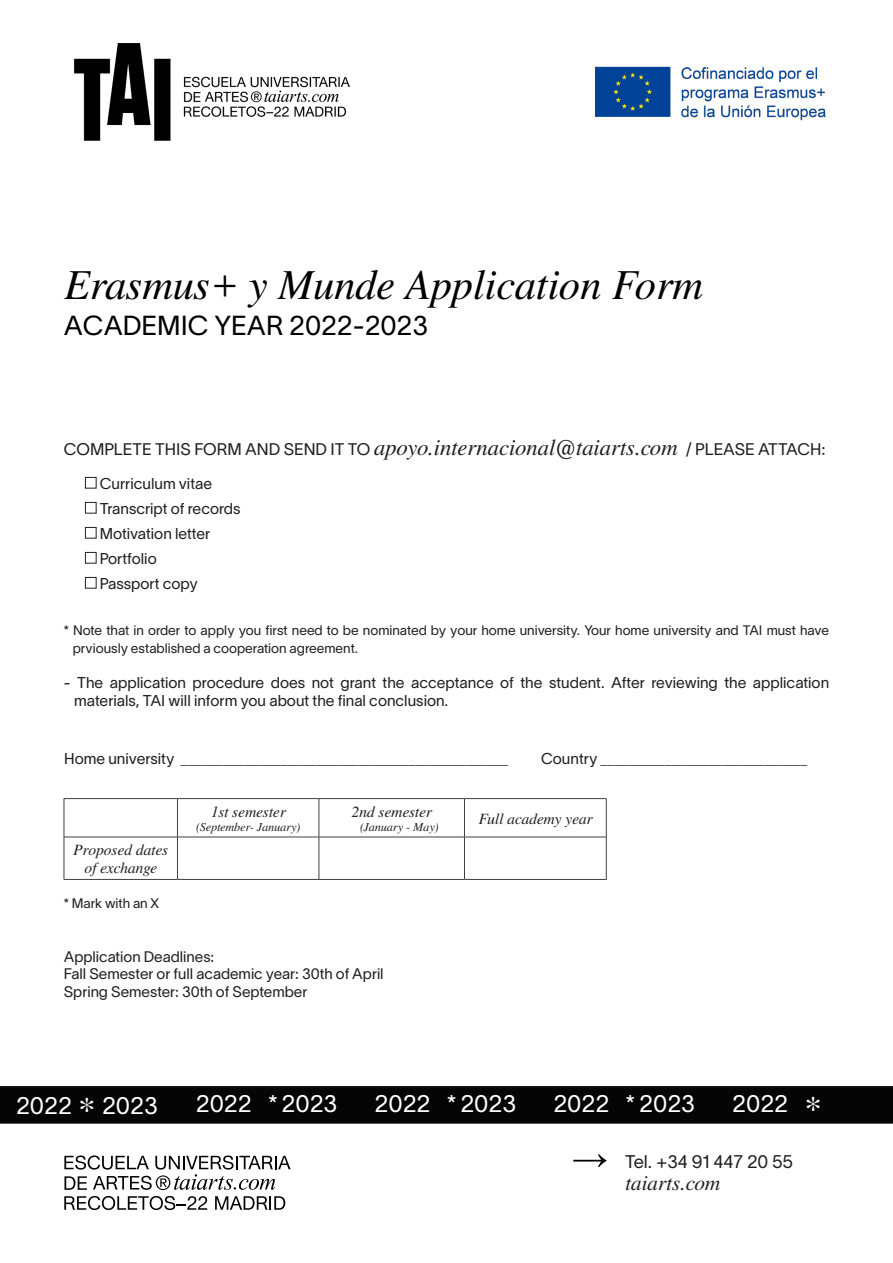
<style>
.page{position:relative;width:893px;height:1263px;background:#fff}
.page>*{position:absolute;margin:0;border:0;box-sizing:border-box;transform-origin:0 0}
.TAI_TÍTULO{font:italic 42px "Times Newer Roman";color:#000}
.TAI_TÍTULO-2{font:27px "Lausanne 300";color:#000}
.t1{font:23.7px "Lausanne 300";color:#fff}
.t2{font:italic 21px "Times Newer Roman";color:#231f20}
.t3{font:18px "Lausanne 300";color:#231f20}
.TAI_TEXTO_SEGUIDO{font:16.5px "Lausanne 300";color:#231f20}
.TAI_TEXTO_SEGUIDO-2{font:15.3px/17.7px "Lausanne 300";color:#231f20}
.TAI_LISTA_ASTERISCO{font:15.3px "Lausanne 300";color:#231f20}
.t4{font:italic 15.3px "Times Newer Roman";color:#231f20}
.TAI_TEXTO_SEGUIDO-3{font:15px "Lausanne 300";color:#231f20}
.t5{font:14.25px "Myriad Pro";color:#231f20}
.TAI_TEXTO_SEGUIDO-4{font:13.5px/17.2px "Lausanne 300";color:#231f20}
.t6{font:italic 12px "Times Newer Roman";color:#231f20}
.s1{font-family:"Times Newer Roman";font-style:italic;font-size:22.5px}
.s2{font-family:"Lausanne 300";font-size:15.3px}
.s3{font-family:"Times Newer Roman";font-style:italic;font-size:34.5px}
</style>
<div class="page">
<div style="left:0;top:1086px;width:893px;height:37px;background:#050505"></div>
<svg style="left:573px;top:1154px;width:33px;height:13px"></svg>
<svg style="left:64px;top:1155px;width:227px;height:35px"></svg>
<svg style="left:64px;top:1196px;width:143px;height:14px"></svg>
<svg style="left:215px;top:1196px;width:70px;height:14px"></svg>
<img style="left:74px;top:43px;width:276px;height:98px">
<img style="left:595px;top:66px;width:231px;height:55px">
<div style="left:85px;top:477px;width:12px;height:11px;border:1px solid #231f20"></div>
<div style="left:85px;top:502px;width:12px;height:11px;border:1px solid #231f20"></div>
<div style="left:85px;top:527px;width:12px;height:11px;border:1px solid #231f20"></div>
<div style="left:85px;top:552px;width:12px;height:11px;border:1px solid #231f20"></div>
<div style="left:85px;top:577px;width:12px;height:11px;border:1px solid #231f20"></div>
<hr style="left:64px;top:798px;width:113px;height:1px;background:#404040">
<hr style="left:64px;top:799px;width:1px;height:38px;background:#404040">
<hr style="left:64px;top:837px;width:113px;height:1px;background:#404040">
<hr style="left:64px;top:837px;width:1px;height:42px;background:#404040">
<hr style="left:177px;top:837px;width:1px;height:42px;background:#404040">
<hr style="left:319px;top:837px;width:1px;height:42px;background:#404040">
<hr style="left:464px;top:837px;width:1px;height:42px;background:#404040">
<hr style="left:606px;top:837px;width:1px;height:42px;background:#404040">
<hr style="left:64px;top:879px;width:113px;height:1px;background:#404040">
<hr style="left:177px;top:879px;width:142px;height:1px;background:#404040">
<hr style="left:319px;top:879px;width:145px;height:1px;background:#404040">
<hr style="left:464px;top:879px;width:142px;height:1px;background:#404040">
<hr style="left:177px;top:798px;width:142px;height:1px;background:#404040">
<hr style="left:177px;top:799px;width:1px;height:38px;background:#404040">
<hr style="left:319px;top:798px;width:145px;height:1px;background:#404040">
<hr style="left:319px;top:799px;width:1px;height:38px;background:#404040">
<hr style="left:464px;top:798px;width:142px;height:1px;background:#404040">
<hr style="left:464px;top:799px;width:1px;height:38px;background:#404040">
<hr style="left:606px;top:799px;width:1px;height:38px;background:#404040">
<hr style="left:177px;top:837px;width:142px;height:1px;background:#404040">
<hr style="left:319px;top:837px;width:145px;height:1px;background:#404040">
<hr style="left:464px;top:837px;width:142px;height:1px;background:#404040">
<p class="TAI_TÍTULO" style="left:64px;top:259px;width:640px">Erasmus+ y Munde Application Form</p>
<p class="TAI_TÍTULO-2" style="left:64px;top:308px;width:366px">ACADEMIC YEAR 2022-2023</p>
<p class="TAI_TEXTO_SEGUIDO" style="left:64px;top:439px;width:763px">COMPLETE THIS FORM AND SEND IT TO <span class="s1">apoyo.internacional@taiarts.com</span> / PLEASE ATTACH:</p>
<p class="TAI_LISTA_ASTERISCO" style="left:100px;top:473px;width:114px">Curriculum vitae</p>
<p class="TAI_LISTA_ASTERISCO" style="left:100px;top:498px;width:142px">Transcript of records</p>
<p class="TAI_LISTA_ASTERISCO" style="left:100px;top:523px;width:112px">Motivation letter</p>
<p class="TAI_LISTA_ASTERISCO" style="left:100px;top:548px;width:59px">Portfolio</p>
<p class="TAI_LISTA_ASTERISCO" style="left:100px;top:573px;width:100px">Passport copy</p>
<p class="TAI_TEXTO_SEGUIDO-4" style="left:73px;top:621px;width:758px;text-indent:-9px">* Note that in order to apply you first need to be nominated by your home university. Your home university and TAI must have prviously established a cooperation agreement.</p>
<p class="TAI_TEXTO_SEGUIDO-2" style="left:74px;top:673px;width:756px;text-indent:-11px">- The application procedure does not grant the acceptance of the student. After reviewing the application materials, TAI will inform you about the final conclusion.</p>
<p class="t5" style="left:64px;top:750px;width:446px"><span class="s2">Home university</span> ______________________________________________</p>
<p class="t5" style="left:541px;top:750px;width:268px"><span class="s2">Country</span> _____________________________</p>
<p class="t4" style="left:211px;top:802px;width:76px">1st semester</p>
<p class="t6" style="left:196px;top:819px;width:106px">(September- January)</p>
<p class="t4" style="left:352px;top:802px;width:82px">2nd semester</p>
<p class="t6" style="left:360px;top:819px;width:80px">(January - May)</p>
<p class="t4" style="left:478px;top:809px;width:115px">Full academy year</p>
<p class="t4" style="left:73px;top:840px;width:96px">Proposed dates</p>
<p class="t4" style="left:84px;top:859px;width:74px">of exchange</p>
<p class="TAI_TEXTO_SEGUIDO-4" style="left:64px;top:894px;width:97px">* Mark with an X</p>
<p class="TAI_TEXTO_SEGUIDO-3" style="left:64px;top:947px;width:152px">Application Deadlines:</p>
<p class="TAI_TEXTO_SEGUIDO-3" style="left:64px;top:964px;width:321px">Fall Semester or full academic year: 30th of April</p>
<p class="TAI_TEXTO_SEGUIDO-3" style="left:64px;top:982px;width:245px">Spring Semester: 30th of September</p>
<h3 class="t1" style="left:16px;top:1090px;width:143px">2022 <span class="s3">*</span> 2023</h3>
<h3 class="t1" style="left:196px;top:1089px;width:143px">2022 * 2023</h3>
<h3 class="t1" style="left:375px;top:1089px;width:143px">2022 * 2023</h3>
<h3 class="t1" style="left:553px;top:1089px;width:143px">2022 * 2023</h3>
<h3 class="t1" style="left:732px;top:1089px;width:89px">2022 <span class="s3">*</span></h3>
<h3 class="t3" style="left:625px;top:1150px;width:169px">Tel. +34 91 447 20 55</h3>
<h3 class="t2" style="left:625px;top:1169px;width:96px">taiarts.com</h3>
</div>
